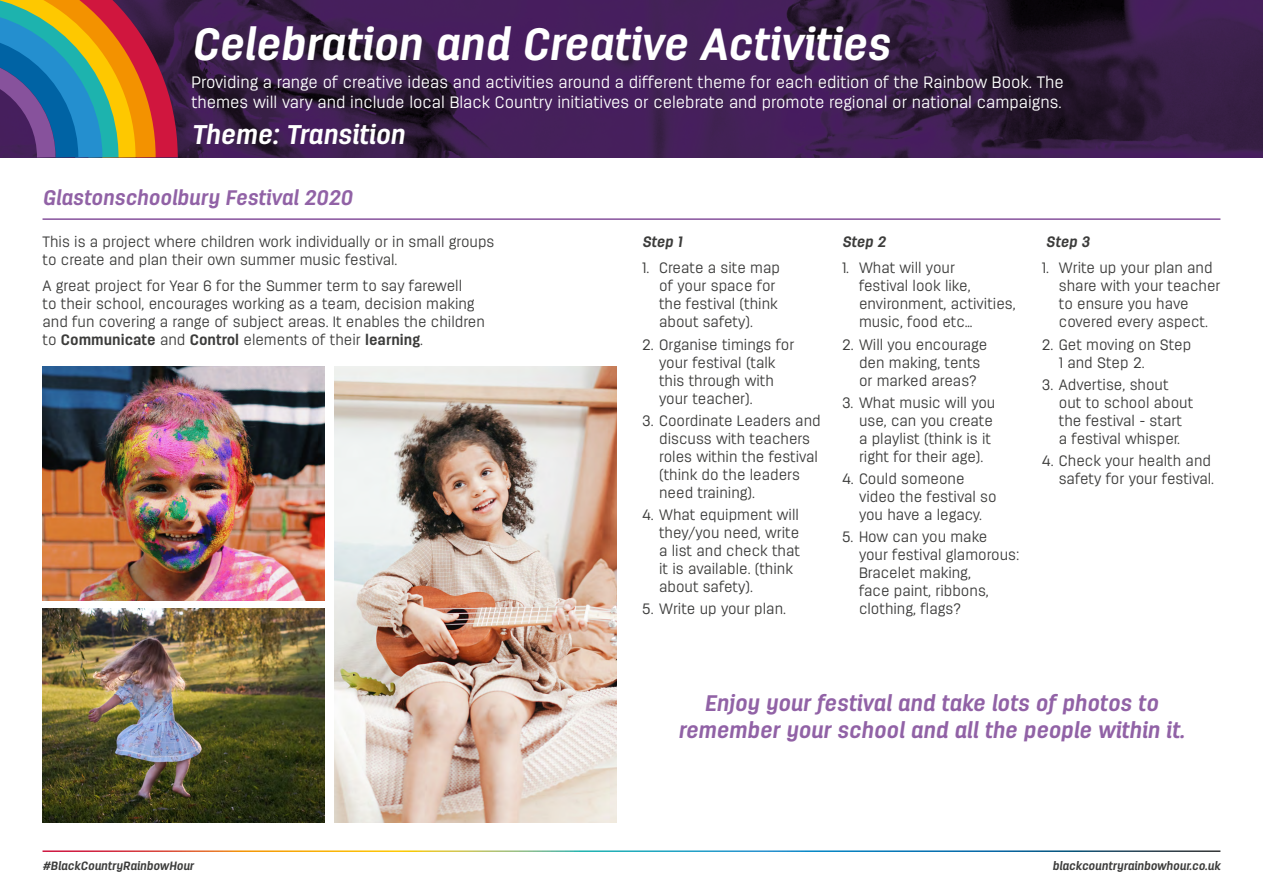
<style>
.page{position:relative;width:1263px;height:893px;background:#fff}
.page>*{position:absolute;margin:0;border:0;box-sizing:border-box;transform-origin:0 0}
.t1{font:italic 700 45px "Antartida Essential";color:#fff}
.t2{font:italic 700 27px "Antartida Essential";color:#fff}
.t3{font:italic 700 22.5px/27px "Antartida Essential";color:#9162a6;text-align:center}
.t4{font:italic 700 21px "Antartida Essential";color:#9162a6}
.t5{font:300 16.5px/19.8px "Antartida Essential";color:#fff}
.t6{font:300 15px/18px "Antartida Essential";color:#3c3c3b}
.t7{font:italic 700 15px "Antartida Essential";color:#3c3c3b}
.t8{font:italic 700 12px "Antartida Essential";color:#3c3c3b}
.s1{font-weight:700}
</style>
<div class="page">
<hr style="left:43px;top:218px;width:1177px;height:2px;background:#86529c">
<img style="left:43px;top:367px;width:282px;height:233px">
<img style="left:43px;top:608px;width:282px;height:215px">
<img style="left:334px;top:367px;width:283px;height:456px">
<img style="left:198px;top:0;width:1065px;height:157px">
<svg style="left:0;top:0;width:198px;height:158px;background:#71645f"></svg>
<h1 class="t1" style="left:191px;top:19px;width:700px">Celebration and Creative Activities</h1>
<p class="t5" style="left:191px;top:72px;width:874px">Providing a range of creative ideas and activities around a different theme for each edition of the Rainbow Book. The themes will vary and include local Black Country initiatives or celebrate and promote regional or national campaigns.</p>
<h2 class="t2" style="left:191px;top:120px;width:215px">Theme: Transition</h2>
<h3 class="t4" style="left:43px;top:186px;width:311px">Glastonschoolbury Festival 2020</h3>
<p class="t6" style="left:43px;top:232px;width:453px">This is a project where children work individually or in small groups to create and plan their own summer music festival.</p>
<p class="t6" style="left:43px;top:277px;width:444px">A great project for Year 6 for the Summer term to say farewell<br>to their school, encourages working as a team, decision making and fun covering a range of subject areas. It enables the children to <span class="s1">Communicate</span> and <span class="s1">Control</span> elements of their <span class="s1">learning</span>.</p>
<p class="t7" style="left:642px;top:233px;width:41px">Step 1</p>
<p class="t6" style="left:659px;top:259px;width:122px;text-indent:-17px">1. Create a site map of your space for the festival (think about safety).</p>
<p class="t6" style="left:659px;top:335px;width:137px;text-indent:-17px">2. Organise timings for your festival (talk this through with your teacher).</p>
<p class="t6" style="left:659px;top:411px;width:163px;text-indent:-17px">3. Coordinate Leaders and discuss with teachers roles within the festival (think do the leaders need training).</p>
<p class="t6" style="left:659px;top:506px;width:142px;text-indent:-17px">4. What equipment will they/you need, write a list and check that it is available. (think about safety).</p>
<p class="t6" style="left:642px;top:600px;width:145px">5. Write up your plan.</p>
<p class="t7" style="left:842px;top:233px;width:45px">Step 2</p>
<p class="t6" style="left:859px;top:259px;width:158px;text-indent:-17px">1. What will your<br>festival look like, environment, activities, music, food etc…</p>
<p class="t6" style="left:859px;top:335px;width:130px;text-indent:-17px">2. Will you encourage den making, tents or marked areas?</p>
<p class="t6" style="left:859px;top:393px;width:138px;text-indent:-17px">3. What music will you use, can you create a playlist (think is it right for their age).</p>
<p class="t6" style="left:859px;top:469px;width:139px;text-indent:-17px">4. Could someone video the festival so you have a legacy.</p>
<p class="t6" style="left:859px;top:528px;width:162px;text-indent:-17px">5. How can you make your festival glamorous:<br>Bracelet making,<br>face paint, ribbons, clothing, flags?</p>
<p class="t7" style="left:1046px;top:233px;width:45px">Step 3</p>
<p class="t6" style="left:1059px;top:259px;width:163px;text-indent:-17px">1. Write up your plan and share with your teacher to ensure you have covered every aspect.</p>
<p class="t6" style="left:1059px;top:335px;width:134px;text-indent:-17px">2. Get moving on Step<br>1 and Step 2.</p>
<p class="t6" style="left:1059px;top:375px;width:136px;text-indent:-17px">3. Advertise, shout out to school about the festival - start a festival whisper.</p>
<p class="t6" style="left:1042px;top:451px;width:174px;text-align:right">4. Check your health and safety for your festival.</p>
<h3 class="t3" style="left:678px;top:689px;width:508px">Enjoy your festival and take lots of photos to remember your school and all the people within it.</h3>
<p class="t8" style="left:43px;top:859px;width:153px">#BlackCountryRainbowHour</p>
<p class="t8" style="left:1052px;top:859px;width:169px">blackcountryrainbowhour.co.uk</p>
</div>
